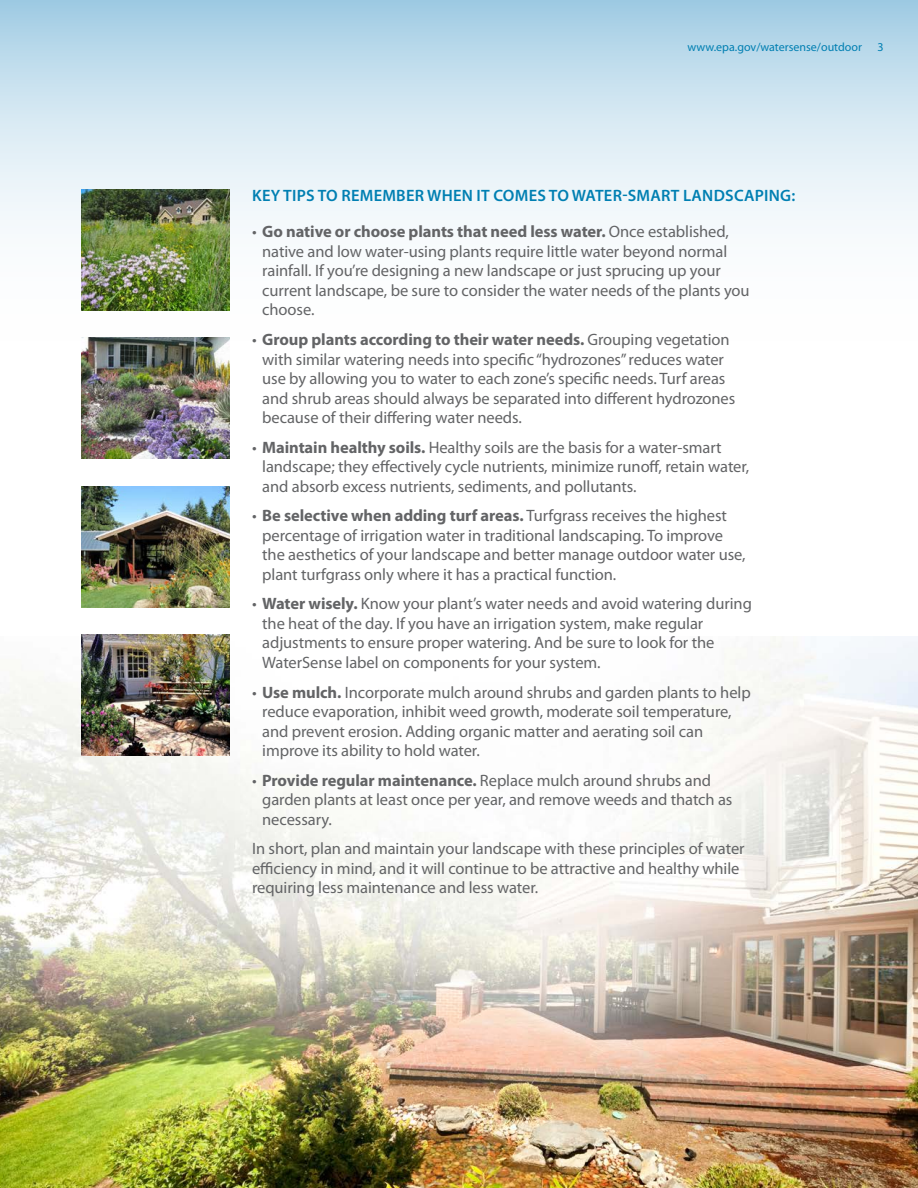
<style>
.page{position:relative;width:918px;height:1188px;background:#fff}
.page>*{position:absolute;margin:0;border:0;box-sizing:border-box;transform-origin:0 0}
.body{font:16.5px/19.5px "Myriad Pro";letter-spacing:-.005em;color:#636466}
.section_head{font:600 16.5px "Myriad Pro";letter-spacing:.015em;color:#007fb2}
.t1{font:12px "Myriad Pro";color:#007fb2}
.s1{font-weight:700}
</style>
<div class="page">
<svg style="left:0;top:0;width:918px;height:338px"></svg>
<img style="left:0;top:636px;width:918px;height:552px">
<img style="left:81px;top:634px;width:149px;height:122px">
<img style="left:81px;top:338px;width:149px;height:121px">
<img style="left:81px;top:189px;width:149px;height:121px">
<img style="left:81px;top:486px;width:149px;height:122px">
<p class="t1" style="left:687px;top:40px;width:176px">www.epa.gov/watersense/outdoor</p>
<p class="t1" style="left:877px;top:40px;width:8px">3</p>
<p class="section_head" style="left:252px;top:187px;width:544px">KEY TIPS TO REMEMBER WHEN IT COMES TO WATER-SMART LANDSCAPING:</p>
<p class="body" style="left:262px;top:222px;width:489px;text-indent:-10px">• <span class="s1">Go native or choose plants that need less water.</span> Once established, native and low water-using plants require little water beyond normal rainfall. If you’re designing a new landscape or just sprucing up your current landscape, be sure to consider the water needs of the plants you choose.</p>
<p class="body" style="left:262px;top:330px;width:475px;text-indent:-10px">• <span class="s1">Group plants according to their water needs.</span> Grouping vegetation with similar watering needs into specific “hydrozones” reduces water use by allowing you to water to each zone’s specific needs. Turf areas and shrub areas should always be separated into different hydrozones because of their differing water needs.</p>
<p class="body" style="left:262px;top:438px;width:489px;text-indent:-10px">• <span class="s1">Maintain healthy soils.</span> Healthy soils are the basis for a water-smart landscape; they effectively cycle nutrients, minimize runoff, retain water, and absorb excess nutrients, sediments, and pollutants.</p>
<p class="body" style="left:262px;top:506px;width:485px;text-indent:-10px">• <span class="s1">Be selective when adding turf areas.</span> Turfgrass receives the highest percentage of irrigation water in traditional landscaping. To improve the aesthetics of your landscape and better manage outdoor water use, plant turfgrass only where it has a practical function.</p>
<p class="body" style="left:262px;top:594px;width:491px;text-indent:-10px">• <span class="s1">Water wisely.</span> Know your plant’s water needs and avoid watering during the heat of the day. If you have an irrigation system, make regular adjustments to ensure proper watering. And be sure to look for the WaterSense label on components for your system.</p>
<p class="body" style="left:262px;top:683px;width:490px;text-indent:-10px">• <span class="s1">Use mulch.</span> Incorporate mulch around shrubs and garden plants to help reduce evaporation, inhibit weed growth, moderate soil temperature, and prevent erosion. Adding organic matter and aerating soil can improve its ability to hold water.</p>
<p class="body" style="left:262px;top:771px;width:472px;text-indent:-10px">• <span class="s1">Provide regular maintenance.</span> Replace mulch around shrubs and garden plants at least once per year, and remove weeds and thatch as necessary.</p>
<p class="body" style="left:252px;top:839px;width:494px">In short, plan and maintain your landscape with these principles of water efficiency in mind, and it will continue to be attractive and healthy while requiring less maintenance and less water.</p>
</div>
